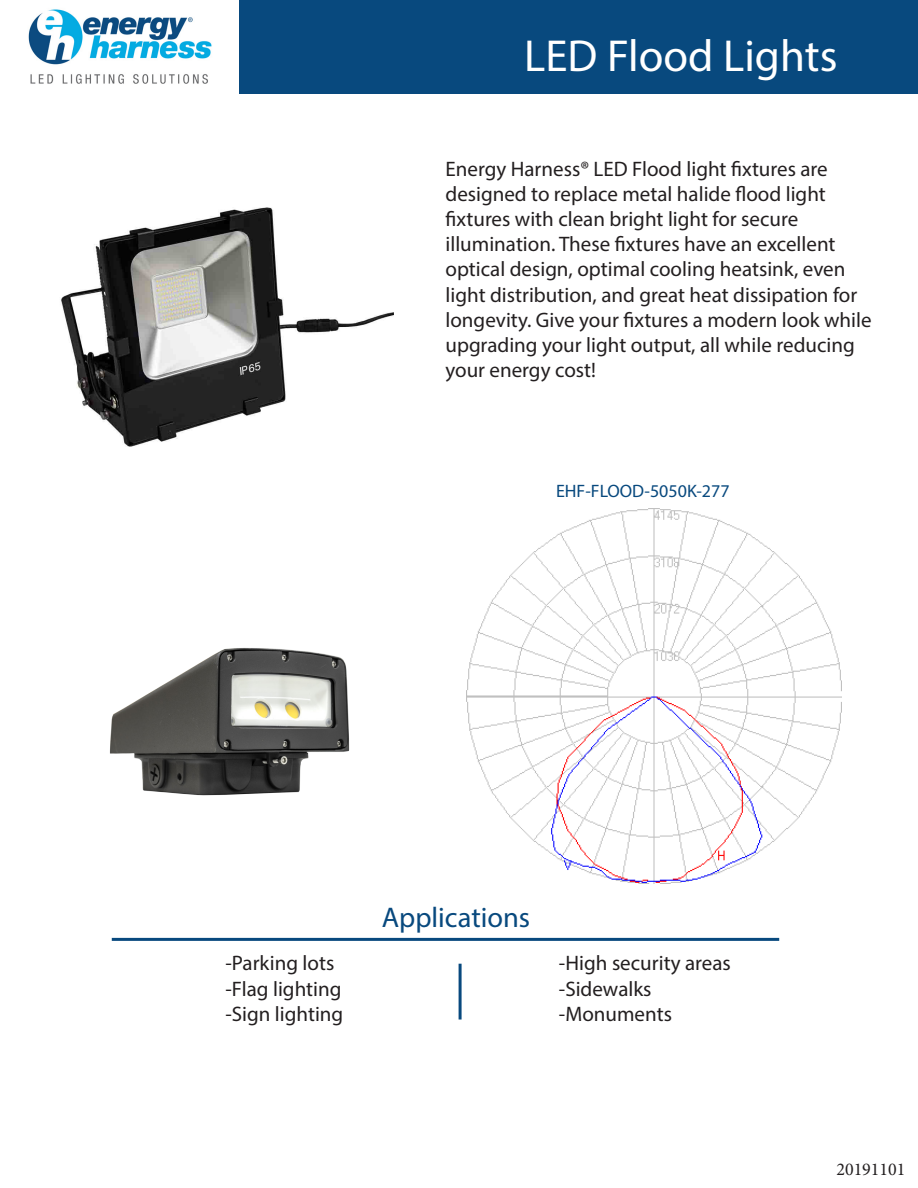
<style>
.page{position:relative;width:918px;height:1188px;background:#fff}
.page>*{position:absolute;margin:0;border:0;box-sizing:border-box;transform-origin:0 0}
.t1{font:45px "Myriad Pro";color:#fff}
.t2{font:28.5px "Myriad Pro";color:#08497e}
.t3{font:21px/25.2px "Myriad Pro";color:#231f20}
.t4{font:18px "Myriad Pro";color:#08497e}
.t5{font:18px "Minion Pro";color:#231f20}
</style>
<div class="page">
<div style="left:240px;top:0;width:678px;height:93px;background:#08497e"></div>
<img style="left:28px;top:9px;width:184px;height:75px">
<img style="left:61px;top:207px;width:332px;height:240px">
<hr style="left:112px;top:938px;width:667px;height:3px;background:#08497e">
<hr style="left:459px;top:964px;width:3px;height:56px;background:#08497e">
<img style="left:466px;top:508px;width:376px;height:376px">
<img style="left:110px;top:648px;width:336px;height:290px">
<p class="t1" style="left:524px;top:28px;width:315px">LED Flood Lights</p>
<p class="t3" style="left:446px;top:156px;width:428px">Energy Harness® LED Flood light fixtures are designed to replace metal halide flood light fixtures with clean bright light for secure illumination. These fixtures have an excellent optical design, optimal cooling heatsink, even light distribution, and great heat dissipation for longevity. Give your fixtures a modern look while upgrading your light output, all while reducing your energy cost!</p>
<p class="t4" style="left:556px;top:480px;width:175px">EHF-FLOOD-5050K-277</p>
<p class="t3" style="left:225px;top:950px;width:110px">-Parking lots</p>
<p class="t3" style="left:225px;top:976px;width:118px">-Flag lighting</p>
<p class="t3" style="left:225px;top:1001px;width:119px">-Sign lighting</p>
<p class="t2" style="left:382px;top:900px;width:150px">Applications</p>
<p class="t3" style="left:559px;top:950px;width:174px">-High security areas</p>
<p class="t3" style="left:559px;top:976px;width:94px">-Sidewalks</p>
<p class="t3" style="left:559px;top:1001px;width:115px">-Monuments</p>
<p class="t5" style="left:836px;top:1157px;width:71px">20191101</p>
</div>
